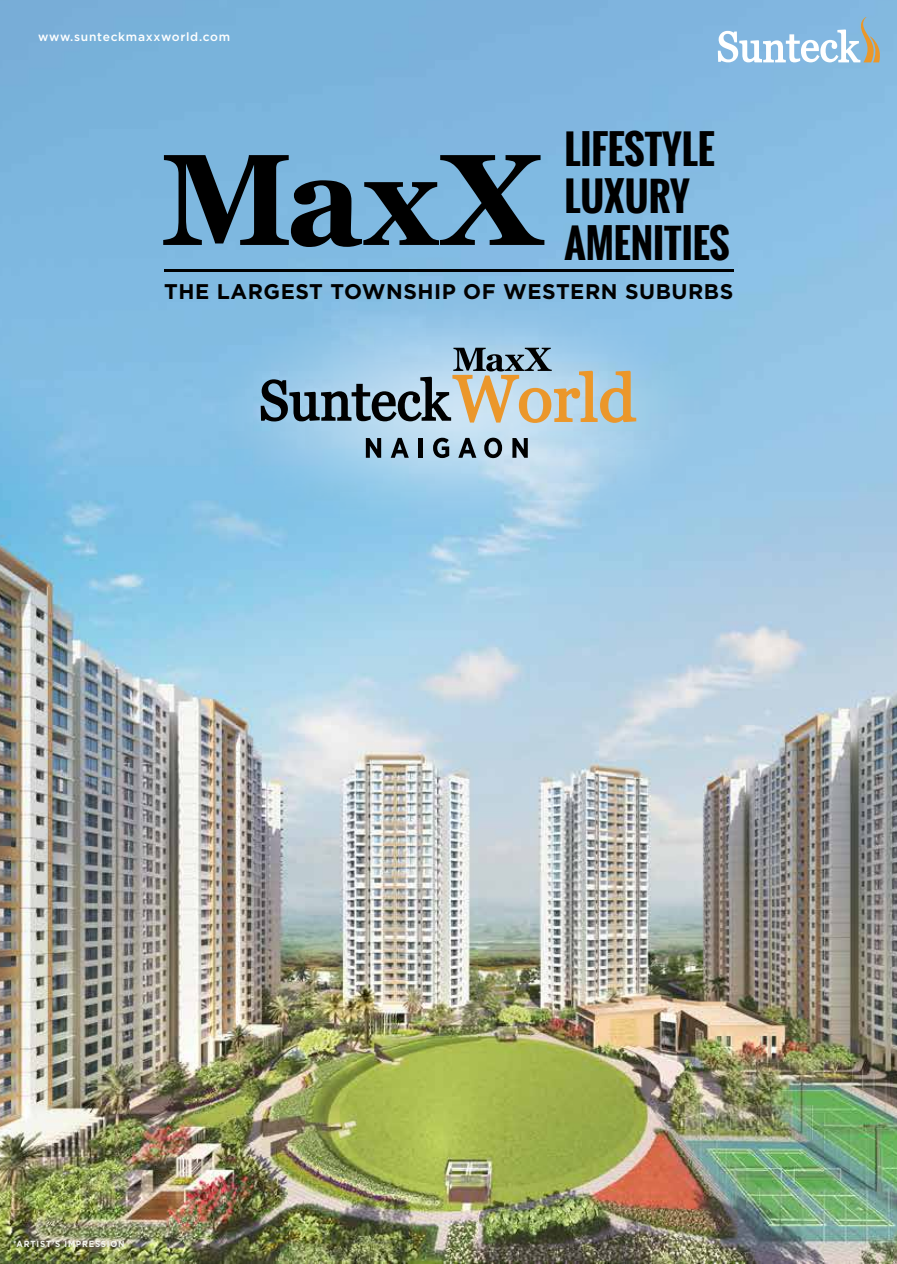
<style>
.page{position:relative;width:897px;height:1264px;background:#fff}
.page>*{position:absolute;margin:0;border:0;box-sizing:border-box;transform-origin:0 0}
.t1{font:700 39.15px/47px "Oswald";color:#000}
.t2{font:700 21.15px "Gotham";letter-spacing:.025em;color:#000}
.t3{font:500 12px "Gotham";letter-spacing:.06em;color:#fff}
.t4{font:700 9px "Gotham";letter-spacing:.1em;color:#f5f7ed;scale:.9 1}
</style>
<div class="page">
<img style="left:0;top:0;width:897px;height:1263px">
<svg style="left:718px;top:17px;width:164px;height:45px"></svg>
<svg style="left:163px;top:155px;width:381px;height:92px;background:#4a6d84"></svg>
<img style="left:153px;top:256px;width:615px;height:314px">
<svg style="left:366px;top:438px;width:15px;height:20px"></svg>
<svg style="left:391px;top:438px;width:18px;height:20px"></svg>
<hr style="left:418px;top:438px;width:4px;height:20px;background:#000">
<svg style="left:433px;top:438px;width:16px;height:20px"></svg>
<svg style="left:458px;top:438px;width:18px;height:20px"></svg>
<svg style="left:484px;top:438px;width:18px;height:20px"></svg>
<svg style="left:512px;top:438px;width:16px;height:20px"></svg>
<svg style="left:261px;top:348px;width:376px;height:76px;background:#9badb4"></svg>
<p class="t3" style="left:38px;top:30px;width:193px">www.sunteckmaxxworld.com</p>
<h1 class="t1" style="left:564px;top:126px;width:167px">LIFESTYLE<br>LUXURY<br>AMENITIES</h1>
<p class="t2" style="left:164px;top:279px;width:570px">THE LARGEST TOWNSHIP OF WESTERN SUBURBS</p>
<p class="t4" style="left:13px;top:1238px;width:125px">*ARTIST’S IMPRESSION</p>
</div>
